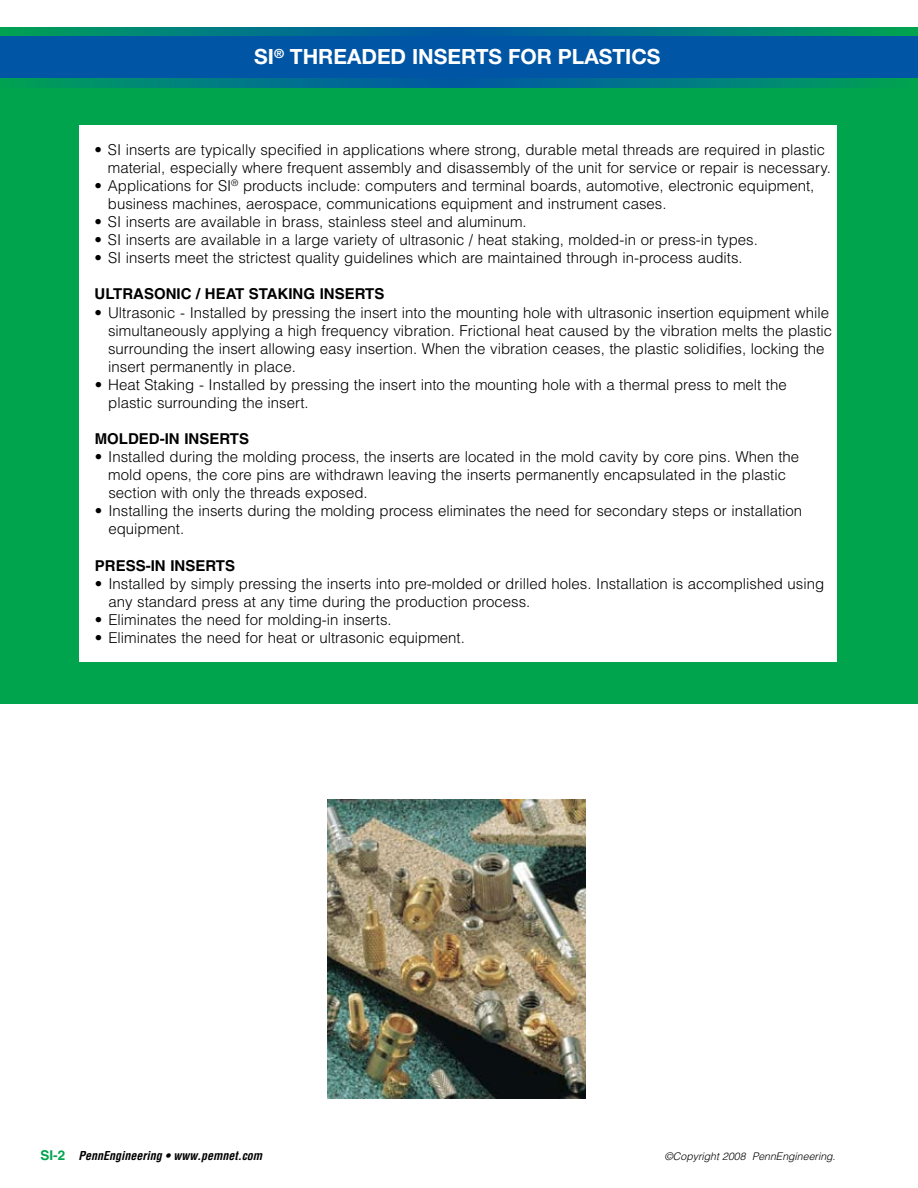
<style>
.page{position:relative;width:918px;height:1188px;background:#fff}
.page>*{position:absolute;margin:0;border:0;box-sizing:border-box;transform-origin:0 0}
.t1{font:700 21px "Helvetica Neue";color:#fff}
.t2{font:300 15px/18px "Helvetica";color:#000}
.t3{font:700 15px "Helvetica";color:#000}
.t4{font:italic 700 condensed 12px "Helvetica";color:#000}
.t5{font:italic 300 10.5px "Helvetica";color:#000}
.s1{font-style:normal;font-stretch:normal;font-size:13.5px;color:#00a44d}
</style>
<div class="page">
<img style="left:327px;top:800px;width:258px;height:298px">
<div style="left:0;top:84px;width:918px;height:620px;background:#00a44d"></div>
<div style="left:79px;top:125px;width:758px;height:537px;background:#fff"></div>
<svg style="left:0;top:27px;width:918px;height:60px;background:#007b7f"></svg>
<div style="left:0;top:36px;width:918px;height:42px;background:#0055a4"></div>
<h1 class="t1" style="left:254px;top:44px;width:408px">SI<sup>®</sup> THREADED INSERTS FOR PLASTICS</h1>
<p class="t2" style="left:108px;top:140px;width:724px;text-indent:-14px">• SI inserts are typically specified in applications where strong, durable metal threads are required in plastic material, especially where frequent assembly and disassembly of the unit for service or repair is necessary.</p>
<p class="t2" style="left:108px;top:176px;width:708px;text-indent:-13px">• Applications for SI<sup>®</sup> products include: computers and terminal boards, automotive, electronic equipment, business machines, aerospace, communications equipment and instrument cases.</p>
<p class="t2" style="left:94px;top:212px;width:434px">• SI inserts are available in brass, stainless steel and aluminum.</p>
<p class="t2" style="left:94px;top:230px;width:665px">• SI inserts are available in a large variety of ultrasonic / heat staking, molded-in or press-in types.</p>
<p class="t2" style="left:95px;top:249px;width:650px">• SI inserts meet the strictest quality guidelines which are maintained through in-process audits.</p>
<p class="t3" style="left:95px;top:285px;width:291px">ULTRASONIC / HEAT STAKING INSERTS</p>
<p class="t2" style="left:108px;top:303px;width:726px;text-indent:-14px">• Ultrasonic - Installed by pressing the insert into the mounting hole with ultrasonic insertion equipment while simultaneously applying a high frequency vibration. Frictional heat caused by the vibration melts the plastic surrounding the insert allowing easy insertion. When the vibration ceases, the plastic solidifies, locking the insert permanently in place.</p>
<p class="t2" style="left:108px;top:375px;width:680px;text-indent:-14px">• Heat Staking - Installed by pressing the insert into the mounting hole with a thermal press to melt the plastic surrounding the insert.</p>
<p class="t3" style="left:95px;top:430px;width:156px">MOLDED-IN INSERTS</p>
<p class="t2" style="left:108px;top:447px;width:692px;text-indent:-14px">• Installed during the molding process, the inserts are located in the mold cavity by core pins. When the mold opens, the core pins are withdrawn leaving the inserts permanently encapsulated in the plastic section with only the threads exposed.</p>
<p class="t2" style="left:108px;top:502px;width:695px;text-indent:-14px">• Installing the inserts during the molding process eliminates the need for secondary steps or installation equipment.</p>
<p class="t3" style="left:95px;top:556px;width:142px">PRESS-IN INSERTS</p>
<p class="t2" style="left:108px;top:574px;width:717px;text-indent:-14px">• Installed by simply pressing the inserts into pre-molded or drilled holes. Installation is accomplished using any standard press at any time during the production process.</p>
<p class="t2" style="left:95px;top:610px;width:298px">• Eliminates the need for molding-in inserts.</p>
<p class="t2" style="left:95px;top:628px;width:371px">• Eliminates the need for heat or ultrasonic equipment.</p>
<p class="t4" style="left:40px;top:1149px;width:223px"><span class="s1">SI-2</span> PennEngineering • www.pemnet.com</p>
<p class="t5" style="left:665px;top:1150px;width:172px">©Copyright 2008 PennEngineering.</p>
</div>
